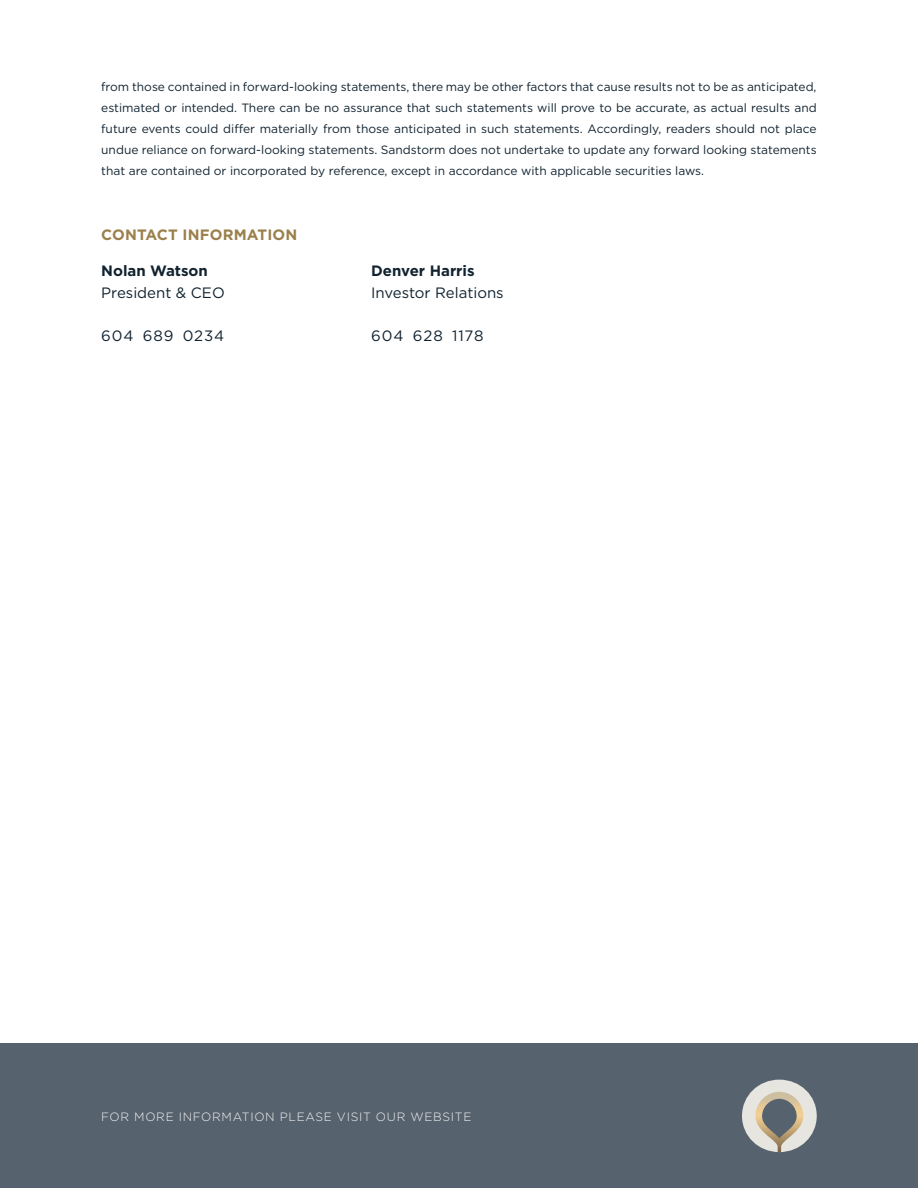
<style>
.page{position:relative;width:918px;height:1188px;background:#fff}
.page>*{position:absolute;margin:0;border:0;box-sizing:border-box;transform-origin:0 0}
.t1{font:15px "Gotham";letter-spacing:.055em;color:#112330}
.t2{font:700 15px "Gotham";color:#112330}
.t3{font:700 15px "Gotham";letter-spacing:.01em;color:#9b804c}
.t4{font:12px/21px "Gotham";color:#112330;text-align:justify}
.t5{font:300 12px "Gotham";letter-spacing:.06em;color:#f4f4f4}
</style>
<div class="page">
<div style="left:0;top:1044px;width:918px;height:144px;background:#56626e"></div>
<svg style="left:742px;top:1080px;width:75px;height:72px"></svg>
<p class="t4" style="left:101px;top:76px;width:717px">from those contained in forward-looking statements, there may be other factors that cause results not to be as anticipated, estimated or intended. There can be no assurance that such statements will prove to be accurate, as actual results and future events could differ materially from those anticipated in such statements. Accordingly, readers should not place undue reliance on forward-looking statements. Sandstorm does not undertake to update any forward looking statements that are contained or incorporated by reference, except in accordance with applicable securities laws.</p>
<p class="t3" style="left:101px;top:225px;width:198px">CONTACT INFORMATION</p>
<p class="t2" style="left:101px;top:261px;width:108px">Nolan Watson</p>
<p class="t2" style="left:371px;top:261px;width:105px">Denver Harris</p>
<p class="t1" style="left:101px;top:283px;width:112px">President &amp; CEO</p>
<p class="t1" style="left:371px;top:283px;width:134px">Investor Relations</p>
<p class="t1" style="left:101px;top:326px;width:124px">604 689 0234</p>
<p class="t1" style="left:371px;top:326px;width:114px">604 628 1178</p>
<p class="t5" style="left:101px;top:1109px;width:372px">FOR MORE INFORMATION PLEASE VISIT OUR WEBSITE</p>
</div>
